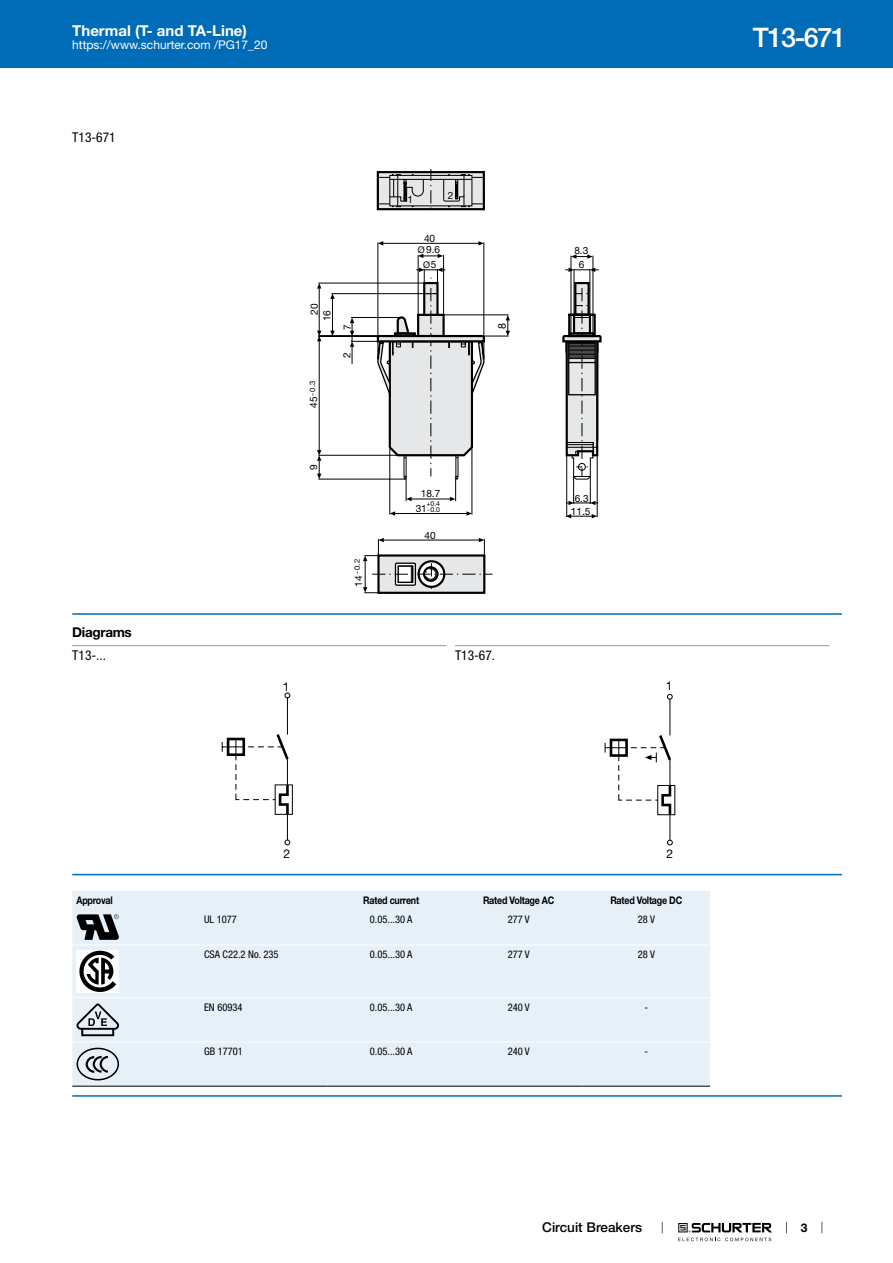
<style>
.page{position:relative;width:893px;height:1263px;background:#fff}
.page>*{position:absolute;margin:0;border:0;box-sizing:border-box;transform-origin:0 0}
.t1{font:500 27px "Helvetica Neue LT";letter-spacing:-.05em;color:#fff}
.t2{font:700 15px "Helvetica Neue LT";color:#fff}
.t3{font:condensed 13.5px "Helvetica Neue LT";color:#000}
.t4{font:500 13.5px "Helvetica Neue LT";color:#000}
.t5{font:700 13.5px "Helvetica Neue LT";letter-spacing:-.025em;color:#000}
.t6{font:12.15px "Helvetica Neue LT";color:#000}
.t7{font:12px "Helvetica Neue LT";color:#fff}
.t8{font:12px "Helvetica Neue LT";color:#000}
.t9{font:700 12px "Helvetica Neue LT";color:#000}
.t10{font:10.65px "Helvetica Neue";color:#000}
.t11{font:condensed 10.5px "Helvetica Neue LT";color:#000}
.t12{font:700 10.5px "Helvetica Neue LT";letter-spacing:-.025em;color:#000;scale:.85 1}
.t13{font:10.05px/12.8px "Helvetica Neue LT";color:#000;text-align:center}
.t14{font:9.15px "Helvetica Neue LT";color:#000}
.t15{font:7.65px "Helvetica Neue LT";color:#000}
.t16{font:6.9px/6px "Helvetica Neue LT";color:#000}
.s1{font-size:9.15px}
.s2{font-size:10.05px}
</style>
<div class="page">
<svg style="left:678px;top:1223px;width:94px;height:18px"></svg>
<div style="left:0;top:0;width:893px;height:68px;background:#006bb6"></div>
<hr style="left:332px;top:299px;width:1px;height:32px;background:#000">
<svg style="left:330px;top:293px;width:5px;height:6px"></svg>
<svg style="left:330px;top:331px;width:5px;height:5px"></svg>
<hr style="left:319px;top:288px;width:1px;height:43px;background:#000">
<svg style="left:317px;top:284px;width:4px;height:5px"></svg>
<hr style="left:318px;top:283px;width:106px;height:1px;background:#000">
<hr style="left:332px;top:293px;width:92px;height:1px;background:#000">
<hr style="left:318px;top:336px;width:72px;height:1px;background:#000">
<hr style="left:319px;top:341px;width:1px;height:109px;background:#000">
<svg style="left:317px;top:331px;width:4px;height:10px"></svg>
<hr style="left:318px;top:479px;width:86px;height:1px;background:#000">
<hr style="left:318px;top:455px;width:146px;height:1px;background:#000">
<svg style="left:317px;top:450px;width:4px;height:29px"></svg>
<hr style="left:395px;top:513px;width:72px;height:1px;background:#000">
<hr style="left:472px;top:448px;width:1px;height:67px;background:#000">
<svg style="left:466px;top:511px;width:6px;height:5px"></svg>
<svg style="left:391px;top:511px;width:4px;height:5px"></svg>
<hr style="left:390px;top:448px;width:1px;height:67px;background:#000">
<svg style="left:350px;top:169px;width:160px;height:333px"></svg>
<div style="left:377px;top:554px;width:108px;height:40px;border:2px solid #000"></div>
<svg style="left:363px;top:538px;width:129px;height:55px"></svg>
<hr style="left:571px;top:256px;width:1px;height:77px;background:#000">
<svg style="left:571px;top:254px;width:22px;height:5px"></svg>
<hr style="left:593px;top:256px;width:1px;height:77px;background:#000">
<svg style="left:567px;top:514px;width:30px;height:4px"></svg>
<hr style="left:597px;top:455px;width:1px;height:62px;background:#000">
<hr style="left:566px;top:455px;width:1px;height:62px;background:#000">
<svg style="left:562px;top:268px;width:40px;height:237px"></svg>
<hr style="left:72px;top:613px;width:770px;height:2px;background:#006bb6">
<hr style="left:72px;top:645px;width:374px;height:1px;background:#939598">
<svg style="left:222px;top:692px;width:71px;height:153px"></svg>
<hr style="left:455px;top:645px;width:374px;height:1px;background:#939598">
<hr style="left:670px;top:699px;width:1px;height:36px;background:#000">
<svg style="left:667px;top:694px;width:5px;height:5px"></svg>
<svg style="left:605px;top:732px;width:70px;height:113px"></svg>
<hr style="left:72px;top:874px;width:770px;height:1px;background:#006bb6">
<div style="left:72px;top:891px;width:638px;height:195px;background:#e6f0f8"></div>
<hr style="left:72px;top:945px;width:128px;height:1px;background:#fff">
<hr style="left:200px;top:945px;width:127px;height:1px;background:#fff">
<hr style="left:327px;top:945px;width:128px;height:1px;background:#fff">
<hr style="left:455px;top:945px;width:128px;height:1px;background:#fff">
<hr style="left:583px;top:945px;width:127px;height:1px;background:#fff">
<hr style="left:72px;top:997px;width:128px;height:1px;background:#fff">
<hr style="left:200px;top:997px;width:127px;height:1px;background:#fff">
<hr style="left:327px;top:997px;width:128px;height:1px;background:#fff">
<hr style="left:455px;top:997px;width:128px;height:1px;background:#fff">
<hr style="left:583px;top:997px;width:127px;height:1px;background:#fff">
<hr style="left:72px;top:1041px;width:128px;height:1px;background:#fff">
<hr style="left:200px;top:1041px;width:127px;height:1px;background:#fff">
<hr style="left:327px;top:1041px;width:128px;height:1px;background:#fff">
<hr style="left:455px;top:1041px;width:128px;height:1px;background:#fff">
<hr style="left:583px;top:1041px;width:127px;height:1px;background:#fff">
<hr style="left:72px;top:1086px;width:128px;height:1px;background:#000">
<hr style="left:200px;top:1086px;width:127px;height:1px;background:#000">
<hr style="left:327px;top:1086px;width:128px;height:1px;background:#000">
<hr style="left:455px;top:1086px;width:128px;height:1px;background:#000">
<hr style="left:583px;top:1086px;width:127px;height:1px;background:#000">
<svg style="left:77px;top:914px;width:42px;height:26px"></svg>
<div style="left:77px;top:950px;width:42px;height:43px;background:#fff"></div>
<svg style="left:79px;top:951px;width:37px;height:41px"></svg>
<svg style="left:77px;top:1003px;width:42px;height:33px"></svg>
<div style="left:77px;top:1048px;width:42px;height:32px;border:2px solid #000;border-radius:50%"></div>
<svg style="left:85px;top:1055px;width:25px;height:19px"></svg>
<hr style="left:72px;top:1095px;width:770px;height:2px;background:#006bb6">
<h2 class="t2" style="left:72px;top:21px;width:176px">Thermal (T- and TA-Line)</h2>
<p class="t7" style="left:72px;top:38px;width:197px">https://www.schurter.com /PG17_20</p>
<p class="t3" style="left:72px;top:130px;width:45px">T13-671</p>
<p class="t5" style="left:72px;top:623px;width:61px">Diagrams</p>
<p class="t3" style="left:72px;top:647px;width:35px">T13-...</p>
<p class="t13" style="left:308px;top:321px;width:19px;text-align:left;text-indent:6px;rotate:-90deg">20<br>16</p>
<p class="t15" style="left:308px;top:396px;width:16px;rotate:-90deg">- 0.3</p>
<p class="t13" style="left:307px;top:408px;width:13px;rotate:-90deg">45</p>
<p class="t13" style="left:341px;top:329px;width:7px;rotate:-90deg">7</p>
<p class="t13" style="left:340px;top:358px;width:7px;rotate:-90deg">2</p>
<p class="t13" style="left:307px;top:470px;width:7px;rotate:-90deg">9</p>
<p class="t15" style="left:352px;top:574px;width:16px;rotate:-90deg">- 0.2</p>
<p class="t13" style="left:352px;top:587px;width:13px;rotate:-90deg">14</p>
<p class="t6" style="left:283px;top:679px;width:8px">1</p>
<p class="t13" style="left:408px;top:193px;width:7px">1</p>
<p class="t13" style="left:448px;top:189px;width:7px">2</p>
<p class="t13" style="left:418px;top:232px;width:24px;line-height:11.6px">40<br><span class="s1">Ø</span> 9.6</p>
<p class="t14" style="left:423px;top:259px;width:15px">Ø<span class="s2">5</span></p>
<p class="t10" style="left:496px;top:329px;width:7px;rotate:-90deg">8</p>
<p class="t13" style="left:416px;top:486px;width:26px;line-height:14.9px;text-align:left;text-indent:5px">18.7<br>31</p>
<p class="t16" style="left:426px;top:500px;width:15px">+0.4 -0.0</p>
<p class="t13" style="left:424px;top:529px;width:13px">40</p>
<p class="t3" style="left:455px;top:647px;width:42px">T13-67.</p>
<p class="t6" style="left:284px;top:847px;width:8px">2</p>
<p class="t13" style="left:574px;top:243px;width:16px;line-height:14.2px">8.3<br>6</p>
<p class="t13" style="left:571px;top:491px;width:21px;line-height:13.4px">6.3<br>11.5</p>
<p class="t8" style="left:666px;top:679px;width:8px">1</p>
<p class="t8" style="left:667px;top:847px;width:8px">2</p>
<p class="t12" style="left:77px;top:894px;width:44px">Approval</p>
<p class="t12" style="left:363px;top:894px;width:67px">Rated current</p>
<p class="t12" style="left:483px;top:894px;width:85px">Rated Voltage AC</p>
<p class="t12" style="left:610px;top:894px;width:86px">Rated Voltage DC</p>
<p class="t11" style="left:204px;top:913px;width:34px">UL 1077</p>
<p class="t11" style="left:370px;top:913px;width:44px">0.05...30 A</p>
<p class="t11" style="left:508px;top:913px;width:24px">277 V</p>
<p class="t11" style="left:638px;top:913px;width:19px">28 V</p>
<p class="t11" style="left:204px;top:948px;width:76px">CSA C22.2 No. 235</p>
<p class="t11" style="left:370px;top:948px;width:44px">0.05...30 A</p>
<p class="t11" style="left:508px;top:948px;width:24px">277 V</p>
<p class="t11" style="left:638px;top:948px;width:19px">28 V</p>
<p class="t11" style="left:204px;top:1001px;width:40px">EN 60934</p>
<p class="t11" style="left:370px;top:1001px;width:44px">0.05...30 A</p>
<p class="t11" style="left:508px;top:1001px;width:24px">240 V</p>
<p class="t11" style="left:644px;top:1001px;width:5px">-</p>
<p class="t11" style="left:204px;top:1045px;width:40px">GB 17701</p>
<p class="t11" style="left:370px;top:1045px;width:44px">0.05...30 A</p>
<p class="t11" style="left:508px;top:1045px;width:24px">240 V</p>
<p class="t11" style="left:644px;top:1045px;width:5px">-</p>
<p class="t4" style="left:542px;top:1219px;width:101px">Circuit Breakers</p>
<h1 class="t1" style="left:753px;top:21px;width:95px">T13-671</h1>
<p class="t9" style="left:801px;top:1220px;width:8px">3</p>
</div>
